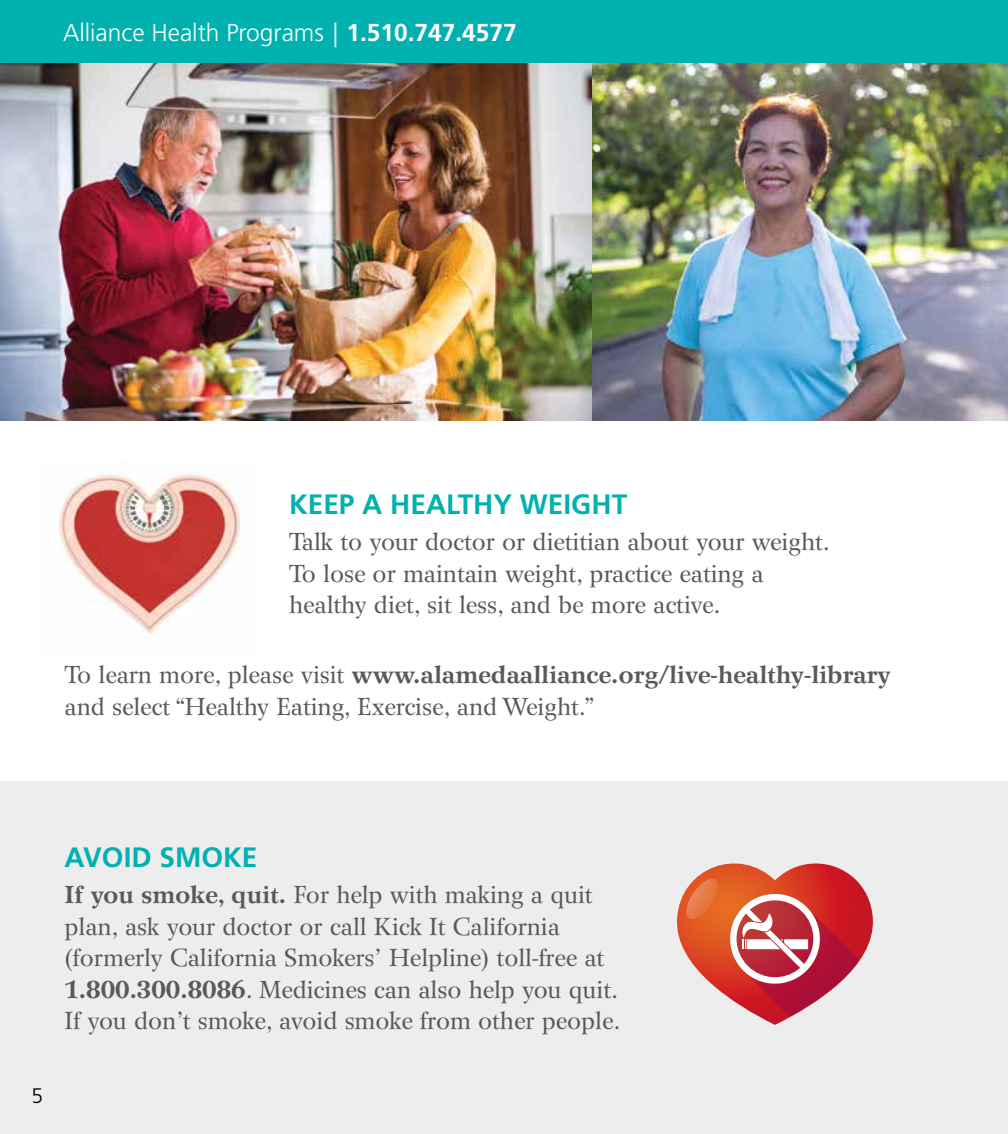
<style>
.page{position:relative;width:1008px;height:1134px;background:#fff}
.page>*{position:absolute;margin:0;border:0;box-sizing:border-box;transform-origin:0 0}
.t1{font:700 28px "Frutiger LT Std";color:#00b1b0}
.t2{font:24.5px/31.5px "Wilke LT Std";color:#58595b}
.t3{font:300 24.5px "Frutiger LT Std";color:#fff}
.t4{font:300 21px "Frutiger LT Std";color:#000}
.s1{font-weight:700}
</style>
<div class="page">
<div style="left:0;top:0;width:1008px;height:63px;background:#00b1b0"></div>
<div style="left:0;top:781px;width:1008px;height:353px;background:#ededee"></div>
<img style="left:0;top:63px;width:1008px;height:358px">
<svg style="left:677px;top:863px;width:196px;height:162px"></svg>
<img style="left:59px;top:473px;width:182px;height:161px">
<p class="t3" style="left:63px;top:18px;width:455px">Alliance Health Programs | <span class="s1">1.510.747.4577</span></p>
<p class="t1" style="left:289px;top:487px;width:340px">KEEP A HEALTHY WEIGHT</p>
<p class="t2" style="left:289px;top:526px;width:543px">Talk to your doctor or dietitian about your weight.<br>To lose or maintain weight, practice eating a healthy diet, sit less, and be more active.</p>
<p class="t2" style="left:64px;top:659px;width:828px">To learn more, please visit <span class="s1">www.alamedaalliance.org/live-healthy-library </span>and select “Healthy Eating, Exercise, and Weight.”</p>
<p class="t4" style="left:32px;top:1083px;width:13px">5</p>
<p class="t1" style="left:64px;top:840px;width:195px">AVOID SMOKE</p>
<p class="t2" style="left:64px;top:879px;width:558px"><span class="s1">If you smoke, quit.</span> For help with making a quit plan, ask your doctor or call Kick It California (formerly California Smokers’ Helpline) toll-free at <span class="s1">1.800.300.8086</span>. Medicines can also help you quit.<br>If you don’t smoke, avoid smoke from other people.</p>
</div>
